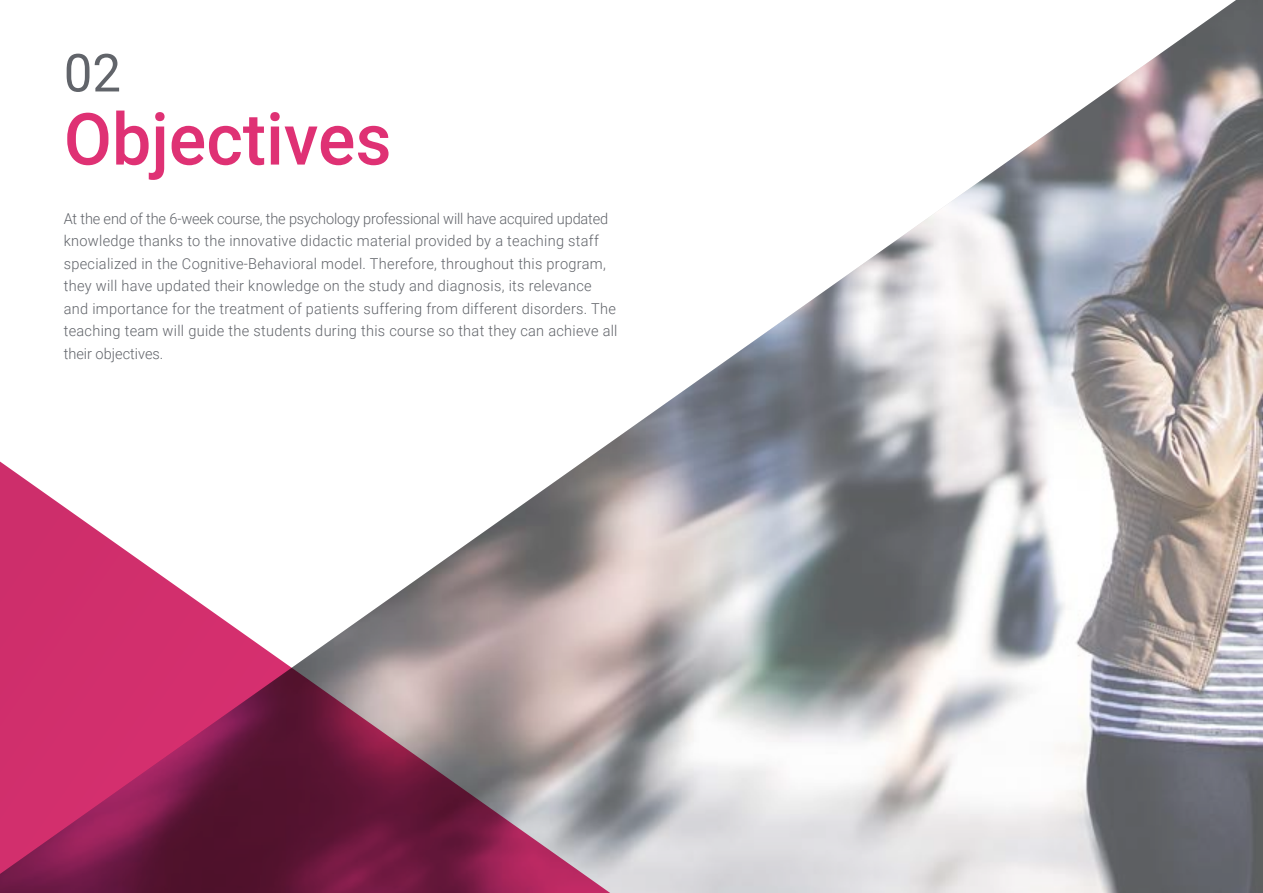
<style>
.page{position:relative;width:1263px;height:893px;background:#fff}
.page>*{position:absolute;margin:0;border:0;box-sizing:border-box;transform-origin:0 0}
.t1{font:500 72px "Roboto";color:#df3174}
.t2{font:52.5px "Roboto";color:#61646a}
.t3{font:300 15px/22.5px "Roboto";letter-spacing:.02em;color:#61646a}
</style>
<div class="page">
<img style="left:605px;top:0;width:658px;height:893px">
<svg style="left:0;top:446px;width:640px;height:447px"></svg>
<h2 class="t2" style="left:64px;top:36px;width:59px">02</h2>
<h1 class="t1" style="left:64px;top:89px;width:329px">Objectives</h1>
<p class="t3" style="left:64px;top:207px;width:555px">At the end of the 6-week course, the psychology professional will have acquired updated knowledge thanks to the innovative didactic material provided by a teaching staff specialized in the Cognitive-Behavioral model. Therefore, throughout this program, they will have updated their knowledge on the study and diagnosis, its relevance and importance for the treatment of patients suffering from different disorders. The teaching team will guide the students during this course so that they can achieve all their objectives.</p>
</div>
